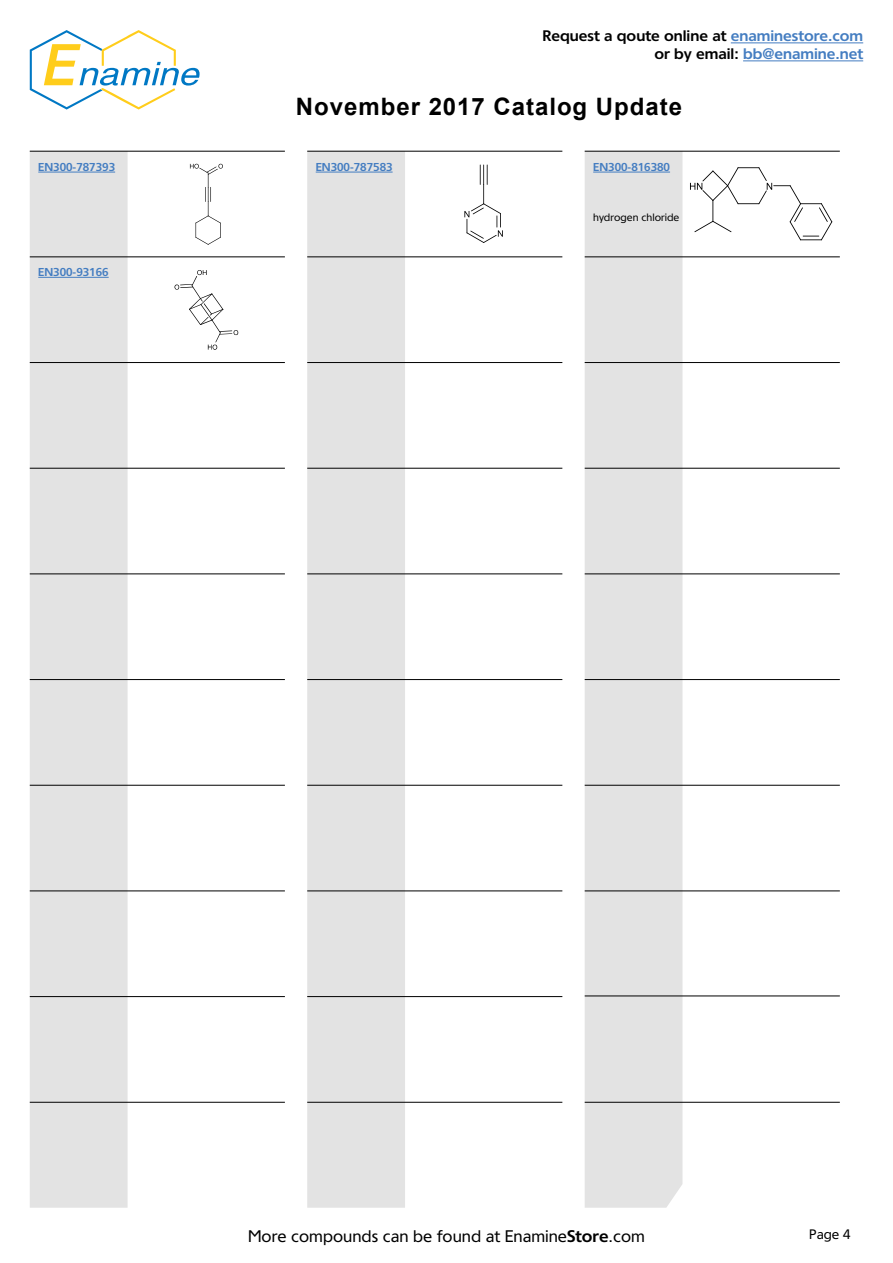
<style>
.page{position:relative;width:893px;height:1263px;background:#fff}
.page>*{position:absolute;margin:0;border:0;box-sizing:border-box;transform-origin:0 0}
.t1{font:700 24px "Arial";letter-spacing:.04em;color:#000}
.t2{font:16.5px "Tornado C";color:#000}
.t3{font:700 15px/18px "Tornado C";color:#000;text-align:right}
.t4{font:13.5px "Tornado C";color:#000}
.t5{font:700 11.25px "Tornado C";color:#447dc1}
.t6{font:10.5px "Tornado C";color:#000}
.s1{color:#447dc1}
.s2{font-weight:700}
</style>
<div class="page">
<div style="left:30px;top:152px;width:98px;height:1056px;background:#e3e3e3"></div>
<div style="left:307px;top:152px;width:98px;height:1056px;background:#e3e3e3"></div>
<div style="left:585px;top:152px;width:97px;height:1056px;background:#e3e3e3"></div>
<hr style="left:30px;top:257px;width:255px;height:1px;background:#000">
<hr style="left:30px;top:362px;width:255px;height:1px;background:#000">
<hr style="left:30px;top:468px;width:255px;height:1px;background:#000">
<hr style="left:30px;top:574px;width:255px;height:1px;background:#000">
<hr style="left:30px;top:679px;width:255px;height:1px;background:#000">
<hr style="left:30px;top:785px;width:255px;height:1px;background:#000">
<hr style="left:30px;top:891px;width:255px;height:1px;background:#000">
<hr style="left:30px;top:996px;width:255px;height:1px;background:#000">
<hr style="left:30px;top:1102px;width:255px;height:1px;background:#000">
<hr style="left:307px;top:257px;width:255px;height:1px;background:#000">
<hr style="left:307px;top:362px;width:255px;height:1px;background:#000">
<hr style="left:307px;top:468px;width:255px;height:1px;background:#000">
<hr style="left:307px;top:574px;width:255px;height:1px;background:#000">
<hr style="left:307px;top:679px;width:255px;height:1px;background:#000">
<hr style="left:307px;top:785px;width:255px;height:1px;background:#000">
<hr style="left:307px;top:891px;width:255px;height:1px;background:#000">
<hr style="left:307px;top:996px;width:255px;height:1px;background:#000">
<hr style="left:307px;top:1102px;width:255px;height:1px;background:#000">
<hr style="left:585px;top:257px;width:255px;height:1px;background:#000">
<hr style="left:585px;top:362px;width:255px;height:1px;background:#000">
<hr style="left:585px;top:468px;width:255px;height:1px;background:#000">
<hr style="left:585px;top:574px;width:255px;height:1px;background:#000">
<hr style="left:585px;top:679px;width:255px;height:1px;background:#000">
<hr style="left:585px;top:785px;width:255px;height:1px;background:#000">
<hr style="left:585px;top:891px;width:255px;height:1px;background:#000">
<hr style="left:585px;top:996px;width:255px;height:1px;background:#000">
<hr style="left:585px;top:1102px;width:255px;height:1px;background:#000">
<hr style="left:585px;top:151px;width:255px;height:1px;background:#000">
<hr style="left:307px;top:151px;width:255px;height:1px;background:#000">
<hr style="left:30px;top:151px;width:255px;height:1px;background:#000">
<svg style="left:30px;top:30px;width:170px;height:80px"></svg>
<hr style="left:731px;top:42px;width:132px;height:1px;background:#447dc1">
<hr style="left:743px;top:60px;width:120px;height:1px;background:#447dc1">
<hr style="left:38px;top:172px;width:77px;height:1px;background:#447dc1">
<hr style="left:316px;top:172px;width:77px;height:1px;background:#447dc1">
<hr style="left:593px;top:172px;width:77px;height:1px;background:#447dc1">
<hr style="left:38px;top:277px;width:71px;height:1px;background:#447dc1">
<svg style="left:190px;top:164px;width:9px;height:5px"></svg>
<svg style="left:205px;top:164px;width:18px;height:51px"></svg>
<svg style="left:199px;top:168px;width:9px;height:5px"></svg>
<svg style="left:208px;top:215px;width:13px;height:8px"></svg>
<svg style="left:195px;top:215px;width:13px;height:8px"></svg>
<svg style="left:196px;top:223px;width:1px;height:14px"></svg>
<svg style="left:220px;top:223px;width:1px;height:14px"></svg>
<svg style="left:195px;top:237px;width:13px;height:8px"></svg>
<svg style="left:208px;top:237px;width:13px;height:8px"></svg>
<svg style="left:464px;top:165px;width:39px;height:78px"></svg>
<svg style="left:690px;top:167px;width:142px;height:73px"></svg>
<svg style="left:174px;top:270px;width:64px;height:80px"></svg>
<svg style="left:200px;top:320px;width:12px;height:5px"></svg>
<p class="t3" style="left:542px;top:27px;width:322px">Request a qoute online at <span class="s1">enaminestore.com </span>or by email: <span class="s1">bb@enamine.net</span></p>
<h1 class="t1" style="left:296px;top:91px;width:388px">November 2017 Catalog Update</h1>
<p class="t5" style="left:38px;top:161px;width:78px">EN300-787393</p>
<p class="t5" style="left:316px;top:161px;width:78px">EN300-787583</p>
<p class="t5" style="left:593px;top:161px;width:78px">EN300-816380</p>
<p class="t5" style="left:38px;top:266px;width:72px">EN300-93166</p>
<p class="t6" style="left:593px;top:212px;width:88px">hydrogen chloride</p>
<p class="t2" style="left:248px;top:1227px;width:398px">More compounds can be found at Enamine<span class="s2">Store</span>.com</p>
<p class="t4" style="left:809px;top:1227px;width:43px">Page 4</p>
</div>
